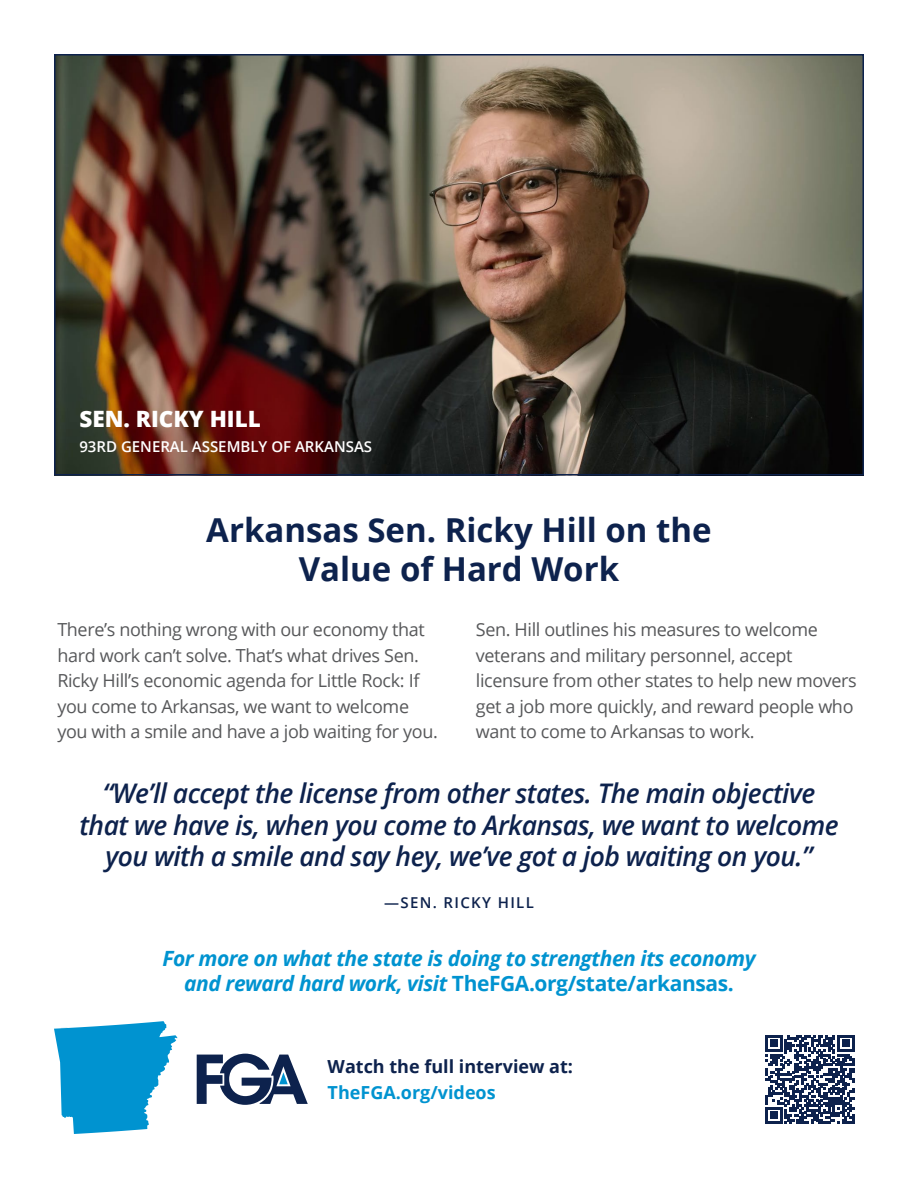
<style>
.page{position:relative;width:918px;height:1188px;background:#fff}
.page>*{position:absolute;margin:0;border:0;box-sizing:border-box;transform-origin:0 0}
.t1{font:700 33px/39.6px "Open Sans";color:#0d224d;text-align:center}
.t2{font:italic 600 27px/31.5px "Open Sans";letter-spacing:-.02em;color:#0d224d;text-align:center}
.t3{font:800 22.5px "Open Sans";color:#fff}
.t4{font:italic 700 21px/25.2px "Open Sans";letter-spacing:-.02em;color:#0093d0;text-align:center}
.t5{font:18px/25.5px "Open Sans";letter-spacing:-.02em;color:#57585a}
.t6{font:700 18px/25.5px "Open Sans";color:#0d224d}
.t7{font:600 15px "Open Sans";color:#fff}
.t8{font:600 15px "Open Sans";letter-spacing:.09em;color:#0d224d}
.s1{font-style:normal}
.s2{color:#0093d0}
</style>
<div class="page">
<img style="left:57px;top:57px;width:804px;height:416px">
<div style="left:54px;top:54px;width:810px;height:422px;border:2px solid #0d224d"></div>
<svg style="left:197px;top:1054px;width:111px;height:51px"></svg>
<svg style="left:766px;top:1035px;width:88px;height:89px"></svg>
<svg style="left:54px;top:1021px;width:123px;height:113px"></svg>
<p class="t3" style="left:79px;top:402px;width:183px">SEN. RICKY HILL</p>
<p class="t7" style="left:79px;top:436px;width:294px">93RD GENERAL ASSEMBLY OF ARKANSAS</p>
<p class="t1" style="left:206px;top:509px;width:507px">Arkansas Sen. Ricky Hill on the<br>Value of Hard Work</p>
<p class="t5" style="left:57px;top:616px;width:382px">There’s nothing wrong with our economy that hard work can’t solve. That’s what drives Sen.<br>Ricky Hill’s economic agenda for Little Rock: If you come to Arkansas, we want to welcome you with a smile and have a job waiting for you.</p>
<p class="t5" style="left:476px;top:616px;width:383px">Sen. Hill outlines his measures to welcome veterans and military personnel, accept licensure from other states to help new movers get a job more quickly, and reward people who want to come to Arkansas to work.</p>
<p class="t2" style="left:79px;top:777px;width:761px">“We’ll accept the license from other states. The main objective that we have is, when you come to Arkansas, we want to welcome you with a smile and say hey, we’ve got a job waiting on you.”</p>
<p class="t8" style="left:384px;top:893px;width:151px">—SEN. RICKY HILL</p>
<p class="t4" style="left:162px;top:946px;width:595px">For more on what the state is doing to strengthen its economy and reward hard work, visit <span class="s1">TheFGA.org/state/arkansas.</span></p>
<p class="t6" style="left:328px;top:1054px;width:247px">Watch the full interview at:<br><span class="s2">TheFGA.org/videos</span></p>
</div>
